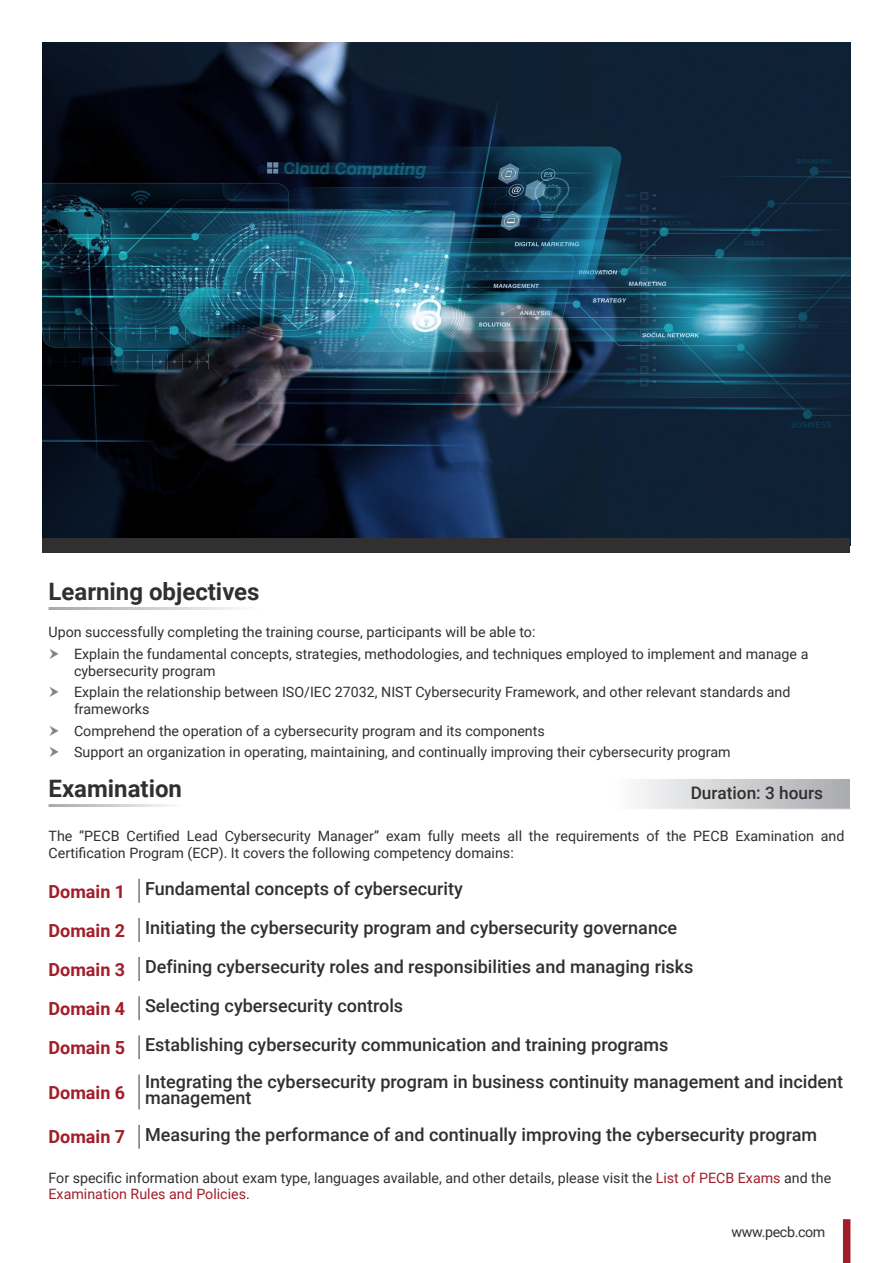
<style>
.page{position:relative;width:893px;height:1263px;background:#fff}
.page>*{position:absolute;margin:0;border:0;box-sizing:border-box;transform-origin:0 0}
.t1{font:700 24px "Roboto";color:#312f30}
.t2{font:500 18px/16.5px "Roboto";color:#312f30}
.t3{font:700 18px "Roboto";color:#a11e29}
.t4{font:500 17.25px "Roboto";color:#312f30}
.Bullet_Points{font:14.25px/17.1px "Roboto";color:#312f30}
.Bullet_Points-2{font:14.25px "Roboto";letter-spacing:-.025em;color:#312f30}
.s1{color:#a11e29}
</style>
<div class="page">
<img style="left:43px;top:43px;width:807px;height:495px">
<div style="left:43px;top:538px;width:807px;height:15px;background:#312f30"></div>
<svg style="left:639px;top:779px;width:211px;height:30px;background:#cecfd1"></svg>
<hr style="left:138px;top:879px;width:2px;height:24px;background:#76787b">
<hr style="left:138px;top:918px;width:2px;height:24px;background:#76787b">
<hr style="left:138px;top:957px;width:2px;height:24px;background:#76787b">
<hr style="left:138px;top:996px;width:2px;height:24px;background:#76787b">
<hr style="left:138px;top:1035px;width:2px;height:24px;background:#76787b">
<hr style="left:138px;top:1074px;width:2px;height:35px;background:#76787b">
<hr style="left:138px;top:1124px;width:2px;height:25px;background:#76787b">
<div style="left:843px;top:1219px;width:7px;height:44px;background:#a11e29"></div>
<p class="t1" style="left:49px;top:574px;width:213px">Learning objectives</p>
<p class="Bullet_Points" style="left:49px;top:623px;width:488px">Upon successfully completing the training course, participants will be able to:</p>
<p class="Bullet_Points" style="left:74px;top:645px;width:736px">Explain the fundamental concepts, strategies, methodologies, and techniques employed to implement and manage a cybersecurity program</p>
<p class="Bullet_Points" style="left:74px;top:683px;width:718px">Explain the relationship between ISO/IEC 27032, NIST Cybersecurity Framework, and other relevant standards and frameworks</p>
<p class="Bullet_Points" style="left:74px;top:721px;width:472px">Comprehend the operation of a cybersecurity program and its components</p>
<p class="Bullet_Points" style="left:74px;top:743px;width:658px">Support an organization in operating, maintaining, and continually improving their cybersecurity program</p>
<p class="t1" style="left:49px;top:771px;width:135px">Examination</p>
<p class="t4" style="left:691px;top:781px;width:134px">Duration: 3 hours</p>
<p class="Bullet_Points" style="left:49px;top:827px;width:797px;line-height:16.5px">The “PECB Certified Lead Cybersecurity Manager” exam fully meets all the requirements of the PECB Examination and<br>Certification Program (ECP). It covers the following competency domains:</p>
<p class="t3" style="left:49px;top:878px;width:78px">Domain 1</p>
<p class="t2" style="left:145px;top:879px;width:319px">Fundamental concepts of cybersecurity</p>
<p class="t3" style="left:49px;top:918px;width:78px">Domain 2</p>
<p class="t2" style="left:145px;top:919px;width:533px">Initiating the cybersecurity program and cybersecurity governance</p>
<p class="t3" style="left:49px;top:957px;width:78px">Domain 3</p>
<p class="t2" style="left:145px;top:958px;width:550px">Defining cybersecurity roles and responsibilities and managing risks</p>
<p class="t3" style="left:49px;top:996px;width:78px">Domain 4</p>
<p class="t2" style="left:145px;top:997px;width:260px">Selecting cybersecurity controls</p>
<p class="t3" style="left:49px;top:1035px;width:78px">Domain 5</p>
<p class="t2" style="left:145px;top:1036px;width:525px">Establishing cybersecurity communication and training programs</p>
<p class="t3" style="left:49px;top:1080px;width:78px">Domain 6</p>
<p class="t2" style="left:145px;top:1072px;width:700px">Integrating the cybersecurity program in business continuity management and incident management</p>
<p class="t3" style="left:49px;top:1124px;width:78px">Domain 7</p>
<p class="t2" style="left:145px;top:1125px;width:674px">Measuring the performance of and continually improving the cybersecurity program</p>
<p class="Bullet_Points" style="left:49px;top:1169px;width:784px;line-height:16.5px">For specific information about exam type, languages available, and other details, please visit the <span class="s1">List of PECB Exams</span> and the<br><span class="s1">Examination Rules and Policies</span>.</p>
<p class="Bullet_Points-2" style="left:731px;top:1221px;width:95px">www.pecb.com</p>
</div>
